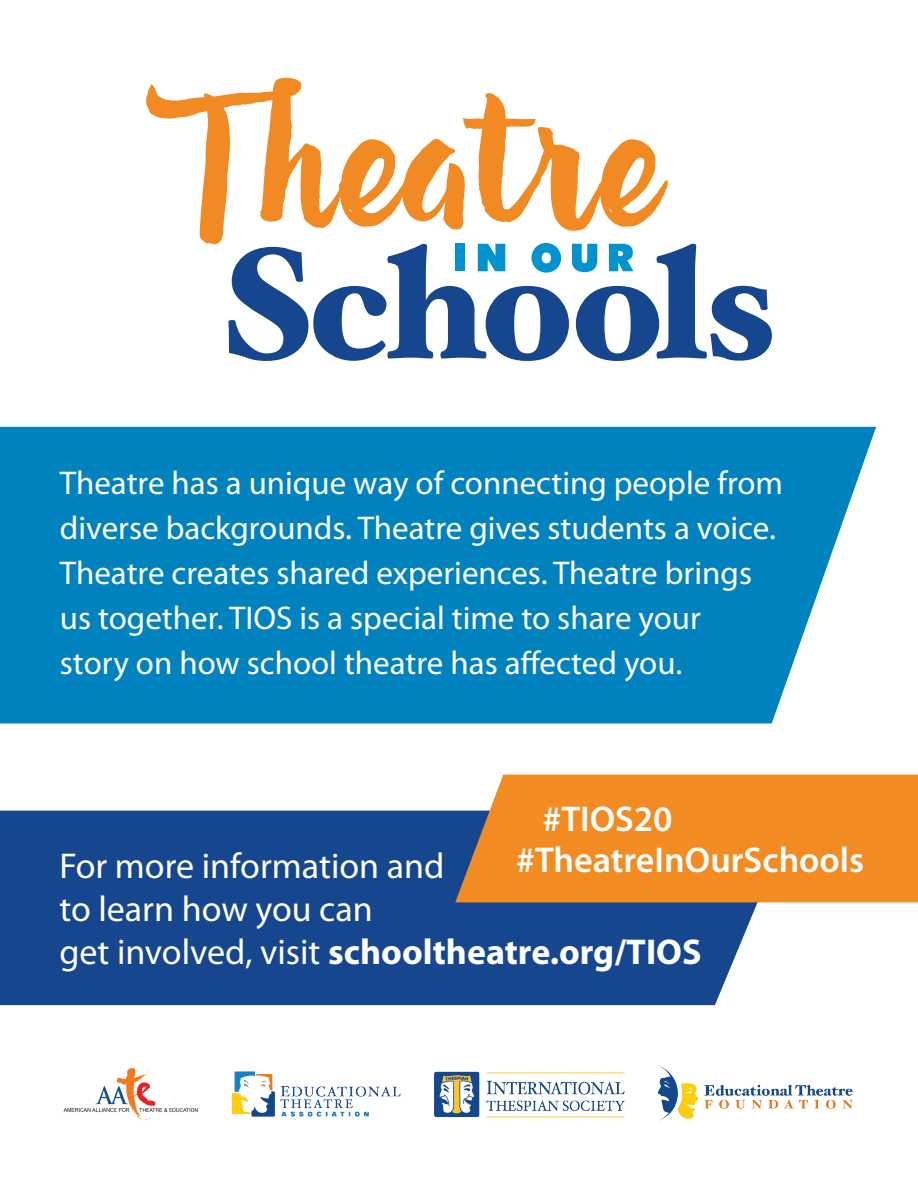
<style>
.page{position:relative;width:918px;height:1188px;background:#fff}
.page>*{position:absolute;margin:0;border:0;box-sizing:border-box;transform-origin:0 0}
.t1{font:36px/43.2px "Myriad Pro";color:#fff}
.t2{font:600 36px "Myriad Pro";color:#fff}
.t3{font:33px/45px "Myriad Pro";color:#fff}
.s1{font-weight:700}
</style>
<div class="page">
<div style="left:0;top:811px;width:796px;height:194px;background:#16468d"></div>
<div style="left:0;top:427px;width:876px;height:296px;background:#0082bf"></div>
<svg style="left:146px;top:78px;width:626px;height:283px"></svg>
<div style="left:455px;top:775px;width:463px;height:127px;background:#f28b21"></div>
<img style="left:63px;top:1066px;width:790px;height:55px">
<p class="t3" style="left:60px;top:459px;width:725px">Theatre has a unique way of connecting people from diverse backgrounds. Theatre gives students a voice.<br>Theatre creates shared experiences. Theatre brings us together. TIOS is a special time to share your<br>story on how school theatre has affected you.</p>
<p class="t2" style="left:542px;top:796px;width:131px">#TIOS20</p>
<p class="t1" style="left:59px;top:843px;width:387px">For more information and</p>
<p class="t2" style="left:516px;top:837px;width:350px">#TheatreInOurSchools</p>
<p class="t1" style="left:59px;top:887px;width:644px">to learn how you can<br>get involved, visit <span class="s1">schooltheatre.org/TIOS</span></p>
</div>
